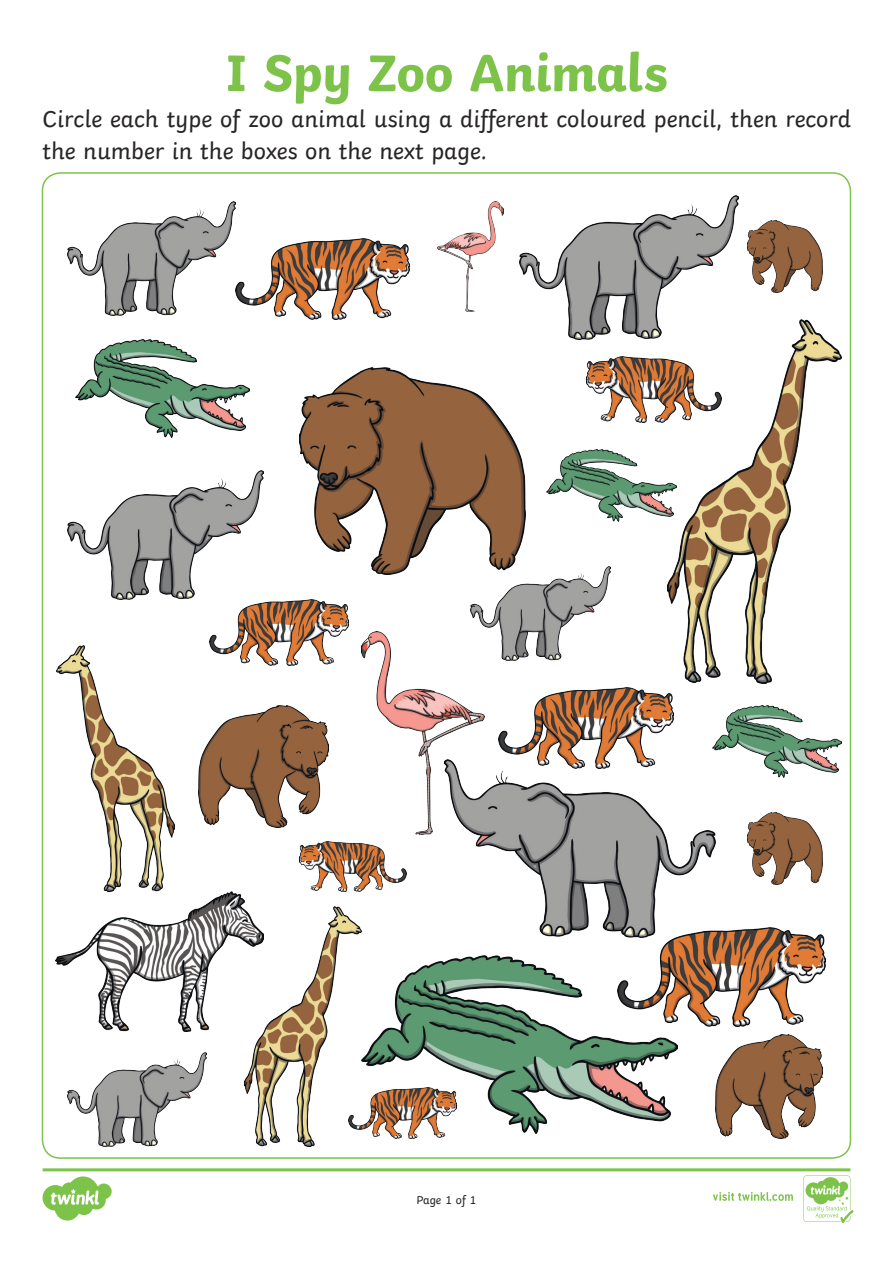
<style>
.page{position:relative;width:893px;height:1263px;background:#fff}
.page>*{position:absolute;margin:0;border:0;box-sizing:border-box;transform-origin:0 0}
.Heading_1{font:700 54px "Twinkl";letter-spacing:-.01em;color:#7dc34a}
.KS1_Body_Copy{font:24px/31.5px "Twinkl";color:#282526}
.t1{font:12px "Twinkl";letter-spacing:-.005em;color:#282526}
</style>
<div class="page">
<img style="left:361px;top:632px;width:123px;height:203px">
<img style="left:437px;top:202px;width:67px;height:110px">
<img style="left:361px;top:956px;width:316px;height:177px">
<img style="left:75px;top:340px;width:175px;height:97px">
<img style="left:712px;top:705px;width:129px;height:73px">
<img style="left:299px;top:367px;width:227px;height:207px">
<img style="left:199px;top:705px;width:129px;height:123px">
<img style="left:715px;top:1034px;width:107px;height:104px">
<img style="left:547px;top:450px;width:120px;height:72px">
<img style="left:55px;top:892px;width:190px;height:140px">
<img style="left:244px;top:906px;width:117px;height:241px">
<img style="left:667px;top:320px;width:174px;height:364px">
<img style="left:57px;top:645px;width:117px;height:247px">
<img style="left:748px;top:221px;width:74px;height:72px">
<img style="left:445px;top:760px;width:270px;height:177px">
<img style="left:68px;top:471px;width:196px;height:128px">
<img style="left:519px;top:196px;width:219px;height:144px">
<img style="left:67px;top:202px;width:168px;height:114px">
<img style="left:471px;top:566px;width:139px;height:95px">
<img style="left:67px;top:1052px;width:140px;height:95px">
<img style="left:617px;top:927px;width:208px;height:99px">
<img style="left:209px;top:599px;width:140px;height:67px">
<img style="left:499px;top:687px;width:174px;height:81px">
<img style="left:235px;top:238px;width:175px;height:82px">
<img style="left:349px;top:1088px;width:107px;height:50px">
<img style="left:586px;top:356px;width:135px;height:67px">
<img style="left:299px;top:842px;width:107px;height:50px">
<img style="left:748px;top:812px;width:74px;height:72px">
<svg style="left:43px;top:1168px;width:810px;height:55px"></svg>
<p class="Heading_1" style="left:225px;top:28px;width:444px">I Spy Zoo Animals</p>
<p class="KS1_Body_Copy" style="left:43px;top:101px;width:810px">Circle each type of zoo animal using a different coloured pencil, then record the number in the boxes on the next page.</p>
<p class="t1" style="left:416px;top:1191px;width:62px">Page 1 of 1</p>
</div>
